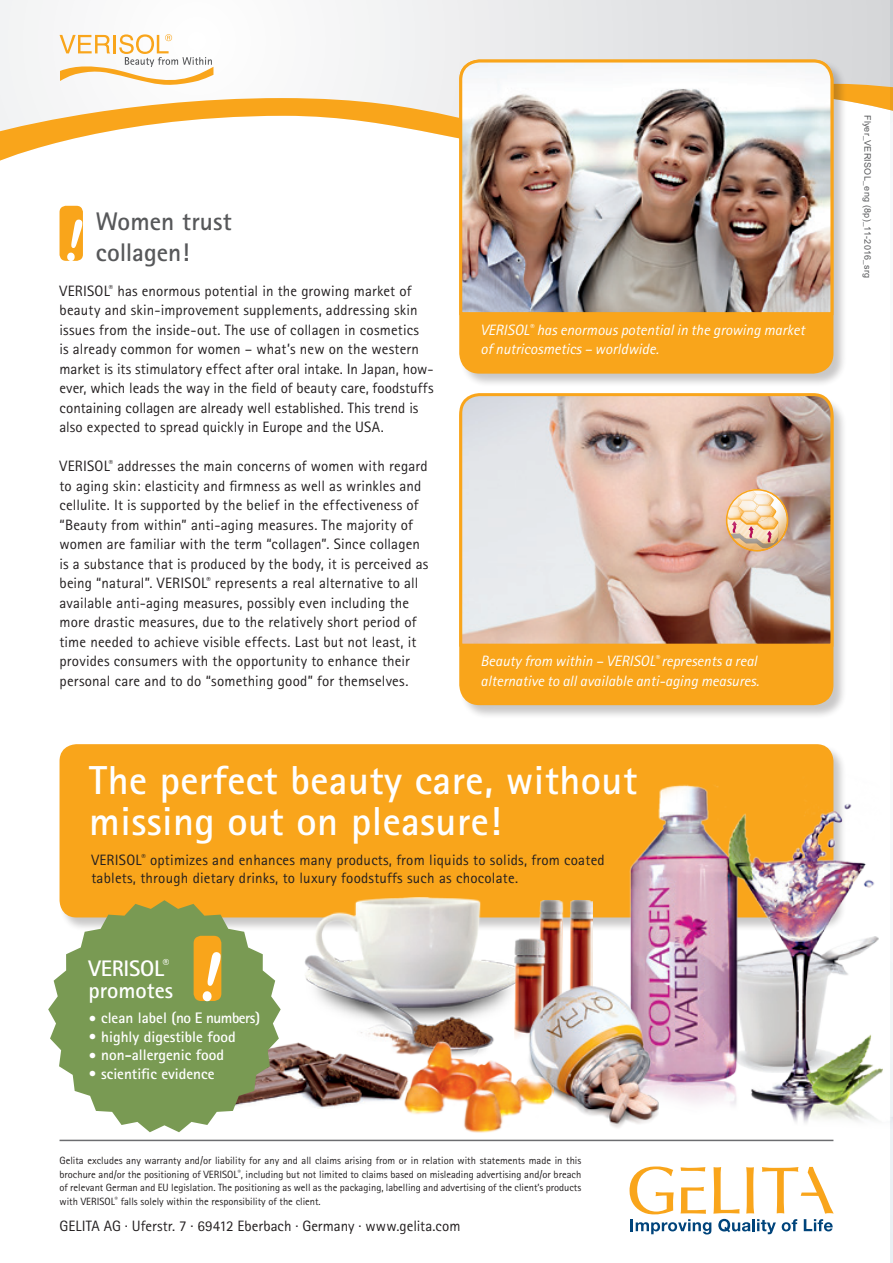
<style>
.page{position:relative;width:893px;height:1263px;background:#fff}
.page>*{position:absolute;margin:0;border:0;box-sizing:border-box;transform-origin:0 0}
.t1{font:700 40.5px/40.5px "Rotis Sans Serif";letter-spacing:.01em;color:#fff}
.t2{font:700 25.5px/30.6px "Rotis Sans Serif";color:#57585a}
.t3{font:700 22.5px/22.5px "Rotis Sans Serif";color:#fff}
.t4{font:700 15.3px "Rotis Sans Serif";color:#fff}
.t5{font:15px/19.5px "Rotis Sans Serif";letter-spacing:.01em;color:#231f20}
.t6{font:italic 15px/19.5px "Rotis Sans Serif";color:#fff}
.t7{font:10.5px/13.5px "Rotis Sans Serif";color:#231f20;text-align:justify}
.t8{font:9px "Arial";letter-spacing:.03em;color:#57585a}
</style>
<div class="page">
<svg style="left:0;top:0;width:891px;height:84px"></svg>
<svg style="left:0;top:84px;width:891px;height:77px"></svg>
<hr style="left:60px;top:1140px;width:773px;height:1px;background:#6c6d70">
<svg style="left:630px;top:1166px;width:204px;height:68px"></svg>
<div style="left:60px;top:744px;width:773px;height:173px;background:#f9a51b;border-radius:17px"></div>
<div style="left:459px;top:59px;width:388px;height:328px;background:#231f20;opacity:.25"></div>
<div style="left:461px;top:61px;width:371px;height:311px;background:#f9a51b;border-radius:19px"></div>
<div style="left:459px;top:396px;width:388px;height:322px;background:#231f20;opacity:.25"></div>
<div style="left:461px;top:398px;width:371px;height:306px;background:#f9a51b;border-radius:19px"></div>
<img style="left:458px;top:58px;width:377px;height:259px">
<svg style="left:459px;top:393px;width:376px;height:255px;background:#d3baac"></svg>
<div style="left:725px;top:488px;width:65px;height:43px;background:#fff;opacity:.8"></div>
<div style="left:725px;top:497px;width:65px;height:55px;background:#ce8911;opacity:.4"></div>
<div style="left:726px;top:489px;width:62px;height:62px;border:1px solid #f9a51b;border-radius:50%"></div>
<img style="left:281px;top:1042px;width:79px;height:66px">
<img style="left:610px;top:774px;width:281px;height:354px">
<img style="left:305px;top:898px;width:209px;height:168px">
<img style="left:514px;top:900px;width:79px;height:137px">
<img style="left:526px;top:985px;width:134px;height:143px">
<svg style="left:48px;top:900px;width:233px;height:232px;fill:#799a53"></svg>
<div style="left:194px;top:936px;width:27px;height:65px;background:#f9a51b;border-radius:7px"></div>
<svg style="left:202px;top:951px;width:20px;height:51px"></svg>
<svg style="left:60px;top:34px;width:153px;height:51px"></svg>
<div style="left:60px;top:206px;width:23px;height:55px;background:#f9a51b;border-radius:6px"></div>
<svg style="left:66px;top:219px;width:17px;height:42px"></svg>
<img style="left:360px;top:1037px;width:193px;height:105px">
<svg style="left:891px;top:0;width:2px;height:1263px"></svg>
<h2 class="t2" style="left:96px;top:206px;width:137px">Women trust collagen!</h2>
<p class="t5" style="left:60px;top:281px;width:376px">VERISOL<sup>®</sup> has enormous potential in the growing market of beauty and skin-improvement supplements, addressing skin issues from the inside-out. The use of collagen in cosmetics<br>is already common for women – what’s new on the western market is its stimulatory effect after oral intake. In Japan, how&shy;ever, which leads the way in the field of beauty care, foodstuffs containing collagen are already well established. This trend is also expected to spread quickly in Europe and the USA.</p>
<p class="t5" style="left:60px;top:456px;width:370px">VERISOL<sup>®</sup> addresses the main concerns of women with regard to aging skin: elasticity and firmness as well as wrinkles and cellulite. It is supported by the belief in the effectiveness of “Beauty from within” anti-aging measures. The majority of women are familiar with the term “collagen”. Since collagen is a substance that is produced by the body, it is perceived as being “natural”. VERISOL<sup>®</sup> represents a real alternative to all available anti-aging measures, possibly even including the more drastic measures, due to the relatively short period of time needed to achieve visible effects. Last but not least, it provides consumers with the opportunity to enhance their personal care and to do “something good” for themselves.</p>
<p class="t6" style="left:480px;top:320px;width:326px">VERISOL<sup>®</sup> has enormous potential in the growing market of nutricosmetics – worldwide.</p>
<p class="t6" style="left:480px;top:651px;width:280px">Beauty from within – VERISOL<sup>®</sup> represents a real alternative to all available anti-aging measures.</p>
<h1 class="t1" style="left:89px;top:759px;width:549px">The perfect beauty care, without missing out on pleasure!</h1>
<p class="t5" style="left:91px;top:851px;width:515px;line-height:18px">VERISOL<sup>®</sup> optimizes and enhances many products, from liquids to solids, from coated tablets, through dietary drinks, to luxury foodstuffs such as chocolate.</p>
<h3 class="t3" style="left:88px;top:956px;width:86px">VERISOL<sup>® </sup>promotes</h3>
<p class="t4" style="left:88px;top:1008px;width:173px">• clean label (no E numbers)</p>
<p class="t4" style="left:88px;top:1027px;width:149px">• highly digestible food</p>
<p class="t4" style="left:88px;top:1045px;width:137px">• non-allergenic food</p>
<p class="t4" style="left:88px;top:1064px;width:127px">• scientific evidence</p>
<p class="t7" style="left:60px;top:1154px;width:523px">Gelita excludes any warranty and/or liability for any and all claims arising from or in relation with statements made in this brochure and/or the positioning of VERISOL<sup>®</sup>, including but not limited to claims based on misleading advertising and/or breach of relevant German and EU legislation. The positioning as well as the packaging, labelling and advertising of the client’s products with VERISOL<sup>®</sup> falls solely within the responsibility of the client.</p>
<p class="t5" style="left:60px;top:1216px;width:402px">GELITA AG · Uferstr. 7 · 69412 Eberbach · Germany · www.gelita.com</p>
<p class="t8" style="left:873px;top:115px;width:165px;rotate:90deg">Flyer_VERISOL_eng (8p)_11-2016_srg</p>
</div>
